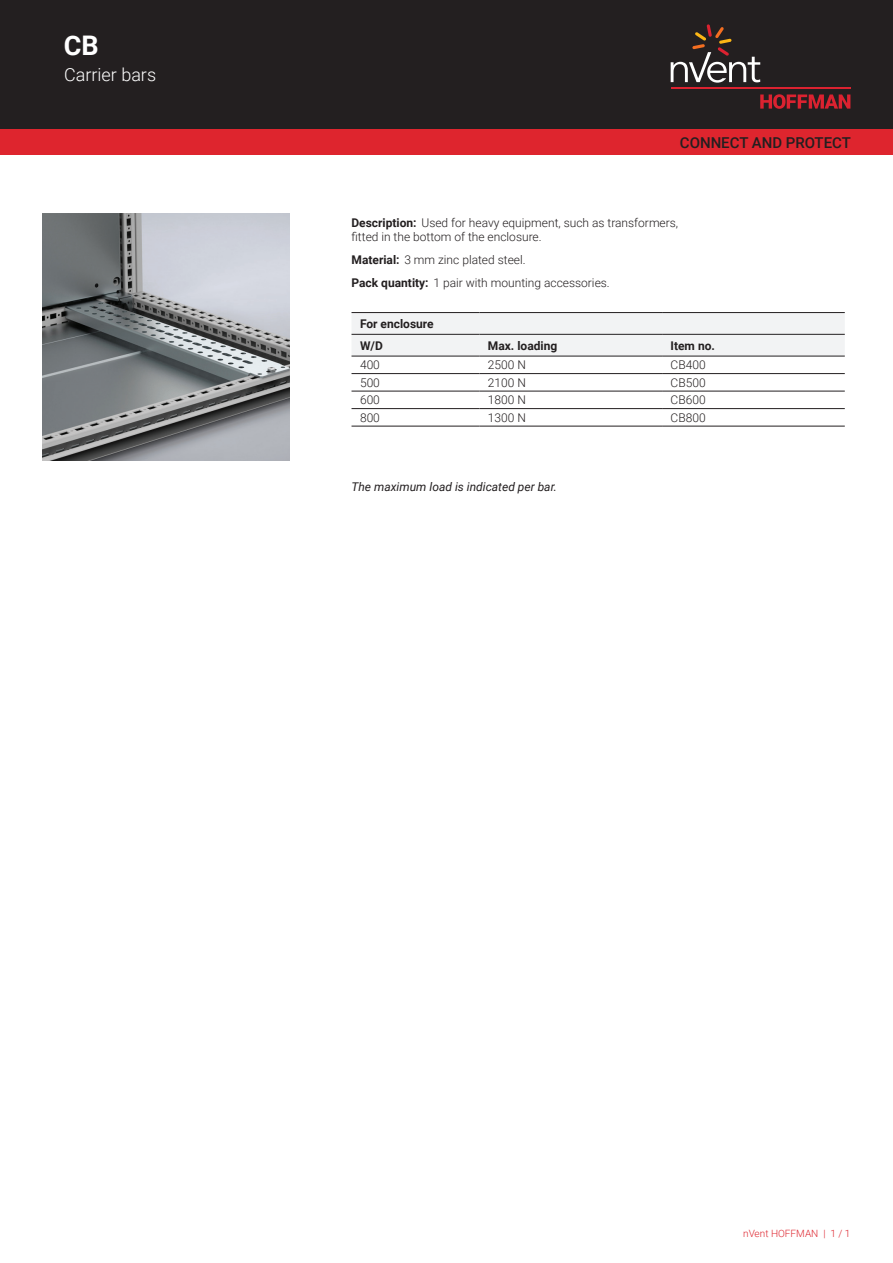
<style>
.page{position:relative;width:893px;height:1263px;background:#fff}
.page>*{position:absolute;margin:0;border:0;box-sizing:border-box;transform-origin:0 0}
.t1{font:700 27px "Roboto";color:#fff}
.t2{font:300 18px "Roboto";color:#fff}
.t3{font:500 15px "Roboto";color:#231f20}
.t4{font:300 12px/14.4px "Roboto";color:#231f20}
.t5{font:700 12px/21.8px "Roboto";color:#231f20}
.t6{font:italic 12px "Roboto";color:#231f20}
.t7{font:300 10.05px "Roboto";color:#de252e}
.s1{font-weight:700}
</style>
<div class="page">
<div style="left:0;top:0;width:893px;height:129px;background:#231f20"></div>
<svg style="left:760px;top:94px;width:90px;height:15px"></svg>
<hr style="left:671px;top:88px;width:179px;height:1px;background:#db2230">
<svg style="left:671px;top:24px;width:89px;height:59px"></svg>
<div style="left:0;top:129px;width:893px;height:26px;background:#de252e"></div>
<svg style="left:351px;top:313px;width:494px;height:43px"></svg>
<hr style="left:351px;top:312px;width:128px;height:1px;background:#231f20">
<hr style="left:479px;top:312px;width:183px;height:1px;background:#231f20">
<hr style="left:662px;top:312px;width:183px;height:1px;background:#231f20">
<hr style="left:351px;top:373px;width:128px;height:1px;background:#231f20">
<hr style="left:479px;top:373px;width:183px;height:1px;background:#231f20">
<hr style="left:662px;top:373px;width:183px;height:1px;background:#231f20">
<hr style="left:351px;top:391px;width:128px;height:1px;background:#231f20">
<hr style="left:479px;top:391px;width:183px;height:1px;background:#231f20">
<hr style="left:662px;top:391px;width:183px;height:1px;background:#231f20">
<hr style="left:351px;top:408px;width:128px;height:1px;background:#231f20">
<hr style="left:479px;top:408px;width:183px;height:1px;background:#231f20">
<hr style="left:662px;top:408px;width:183px;height:1px;background:#231f20">
<hr style="left:351px;top:426px;width:128px;height:1px;background:#231f20">
<hr style="left:479px;top:426px;width:183px;height:1px;background:#231f20">
<hr style="left:662px;top:426px;width:183px;height:1px;background:#231f20">
<hr style="left:351px;top:334px;width:128px;height:1px;background:#231f20">
<hr style="left:479px;top:334px;width:183px;height:1px;background:#231f20">
<hr style="left:662px;top:334px;width:183px;height:1px;background:#231f20">
<hr style="left:351px;top:356px;width:128px;height:1px;background:#231f20">
<hr style="left:479px;top:356px;width:183px;height:1px;background:#231f20">
<hr style="left:662px;top:356px;width:183px;height:1px;background:#231f20">
<img style="left:43px;top:213px;width:246px;height:247px">
<h1 class="t1" style="left:64px;top:27px;width:36px">CB</h1>
<h2 class="t2" style="left:64px;top:62px;width:93px">Carrier bars</h2>
<p class="t3" style="left:680px;top:132px;width:173px">CONNECT AND PROTECT</p>
<p class="t4" style="left:351px;top:215px;width:328px"><span class="s1">Description:</span> Used for heavy equipment, such as transformers, fitted in the bottom of the enclosure.</p>
<p class="t4" style="left:351px;top:248px;width:260px;line-height:23px"><span class="s1">Material:</span> 3 mm zinc plated steel.<br><span class="s1">Pack quantity:</span> 1 pair with mounting accessories.</p>
<p class="t5" style="left:360px;top:312px;width:75px">For enclosure<br>W/D</p>
<p class="t5" style="left:488px;top:334px;width:71px">Max. loading</p>
<p class="t5" style="left:671px;top:334px;width:46px">Item no.</p>
<p class="t4" style="left:360px;top:357px;width:21px">400</p>
<p class="t4" style="left:488px;top:357px;width:40px">2500 N</p>
<p class="t4" style="left:671px;top:357px;width:37px">CB400</p>
<p class="t4" style="left:360px;top:375px;width:21px">500</p>
<p class="t4" style="left:488px;top:375px;width:40px">2100 N</p>
<p class="t4" style="left:671px;top:375px;width:37px">CB500</p>
<p class="t4" style="left:360px;top:392px;width:21px">600</p>
<p class="t4" style="left:488px;top:392px;width:40px">1800 N</p>
<p class="t4" style="left:671px;top:392px;width:37px">CB600</p>
<p class="t4" style="left:360px;top:410px;width:21px">800</p>
<p class="t4" style="left:488px;top:410px;width:40px">1300 N</p>
<p class="t4" style="left:671px;top:410px;width:37px">CB800</p>
<p class="t6" style="left:351px;top:478px;width:207px">The maximum load is indicated per bar.</p>
<p class="t7" style="left:743px;top:1226px;width:109px">nVent HOFFMAN | 1 / 1</p>
</div>
